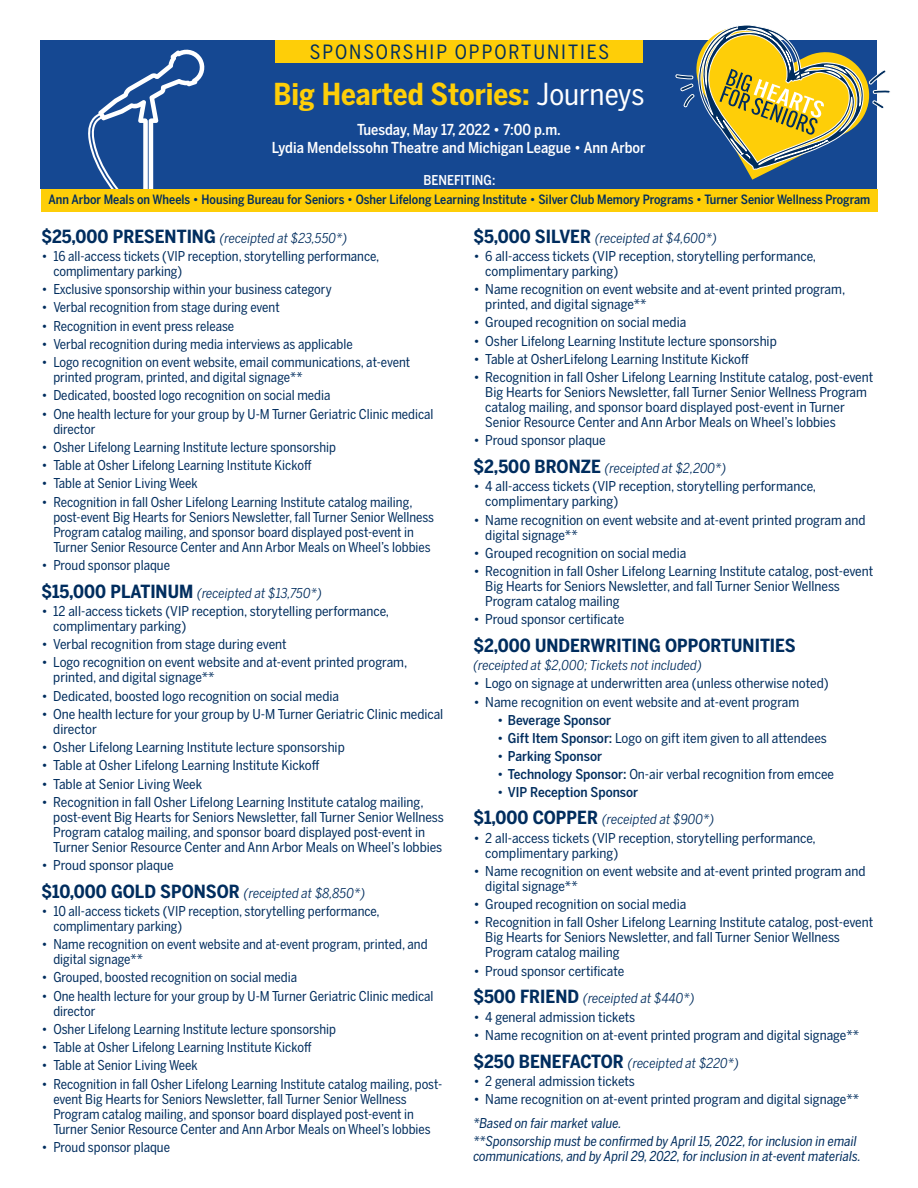
<style>
.page{position:relative;width:918px;height:1188px;background:#fff}
.page>*{position:absolute;margin:0;border:0;box-sizing:border-box;transform-origin:0 0}
.t1{font:700 30px "Benton Sans Cond";color:#fece08}
.t2{font:19.5px "Benton Sans Cond Regluar";letter-spacing:.1em;color:#002d5e}
.t3{font:700 18px "Benton Sans Cond";color:#002d5e}
.t4{font:500 15px/18px "Benton Sans Cond";color:#fff;text-align:center}
.t5{font:13.5px/15px "Benton Sans Cond Regluar";color:#002d5e}
.t6{font:italic 13.5px "Benton Sans Cond";color:#002d5e}
.t7{font:italic 13.5px/15px "Benton Sans Cond";color:#002d5e}
.t8{font:500 13.5px "Benton Sans Cond";color:#002d5e}
.t9{font:500 13.5px "Benton Sans Cond";color:#fff}
.t10{font:500 12.75px "Benton Sans Cond";color:#002d5e}
.s1{font-weight:400;color:#fff}
.s2{font-weight:700;font-style:normal;font-size:18px}
.s3{font-family:"Benton Sans Cond Regluar";font-weight:400}
.s4{font-family:"Benton Sans Cond";font-weight:500}
</style>
<div class="page">
<div style="left:40px;top:40px;width:838px;height:149px;background:#154892"></div>
<div style="left:276px;top:40px;width:367px;height:23px;background:#fece08"></div>
<svg style="left:88px;top:48px;width:188px;height:141px"></svg>
<div style="left:41px;top:189px;width:836px;height:23px;background:#fece08"></div>
<svg style="left:675px;top:25px;width:215px;height:155px"></svg>
<p class="t2" style="left:310px;top:40px;width:301px">SPONSORSHIP OPPORTUNITIES</p>
<p class="t1" style="left:273px;top:77px;width:373px">Big Hearted Stories: <span class="s1">Journeys</span></p>
<p class="t4" style="left:272px;top:121px;width:375px">Tuesday, May 17, 2022 • 7:00 p.m.<br>Lydia Mendelssohn Theatre and Michigan League • Ann Arbor</p>
<p class="t9" style="left:423px;top:172px;width:73px">BENEFITING:</p>
<p class="t10" style="left:48px;top:192px;width:823px">Ann Arbor Meals on Wheels • Housing Bureau for Seniors • Osher Lifelong Learning Institute • Silver Club Memory Programs • Turner Senior Wellness Program</p>
<p class="t6" style="left:41px;top:230px;width:308px"><span class="s2">$25,000 PRESENTING</span> (receipted at $23,550*)</p>
<p class="t5" style="left:53px;top:249px;width:328px;text-indent:-12px">• 16 all-access tickets (VIP reception, storytelling performance, complimentary parking)</p>
<p class="t5" style="left:41px;top:282px;width:292px">• Exclusive sponsorship within your business category</p>
<p class="t5" style="left:41px;top:300px;width:240px">• Verbal recognition from stage during event</p>
<p class="t5" style="left:41px;top:319px;width:194px">• Recognition in event press release</p>
<p class="t5" style="left:41px;top:337px;width:313px">• Verbal recognition during media interviews as applicable</p>
<p class="t5" style="left:53px;top:355px;width:358px;text-indent:-12px">• Logo recognition on event website, email communications, at-event printed program, printed, and digital signage**</p>
<p class="t5" style="left:41px;top:388px;width:291px">• Dedicated, boosted logo recognition on social media</p>
<p class="t5" style="left:53px;top:406px;width:382px;text-indent:-12px">• One health lecture for your group by U-M Turner Geriatric Clinic medical director</p>
<p class="t5" style="left:41px;top:440px;width:296px">• Osher Lifelong Learning Institute lecture sponsorship</p>
<p class="t5" style="left:41px;top:458px;width:272px">• Table at Osher Lifelong Learning Institute Kickoff</p>
<p class="t5" style="left:41px;top:476px;width:158px">• Table at Senior Living Week</p>
<p class="t5" style="left:53px;top:494px;width:382px;text-indent:-12px">• Recognition in fall Osher Lifelong Learning Institute catalog mailing, post-event Big Hearts for Seniors Newsletter, fall Turner Senior Wellness Program catalog mailing, and sponsor board displayed post-event in Turner Senior Resource Center and Ann Arbor Meals on Wheel’s lobbies</p>
<p class="t5" style="left:41px;top:558px;width:130px">• Proud sponsor plaque</p>
<p class="t6" style="left:41px;top:585px;width:282px"><span class="s2">$15,000 PLATINUM</span> (receipted at $13,750*)</p>
<p class="t5" style="left:53px;top:604px;width:337px;text-indent:-12px">• 12 all-access tickets (VIP reception, storytelling performance, complimentary parking)</p>
<p class="t5" style="left:41px;top:637px;width:247px">• Verbal recognition from stage during event</p>
<p class="t5" style="left:53px;top:655px;width:356px;text-indent:-12px">• Logo recognition on event website and at-event printed program, printed, and digital signage**</p>
<p class="t5" style="left:41px;top:688px;width:299px">• Dedicated, boosted logo recognition on social media</p>
<p class="t5" style="left:53px;top:707px;width:392px;text-indent:-12px">• One health lecture for your group by U-M Turner Geriatric Clinic medical director</p>
<p class="t5" style="left:41px;top:740px;width:305px">• Osher Lifelong Learning Institute lecture sponsorship</p>
<p class="t5" style="left:41px;top:758px;width:280px">• Table at Osher Lifelong Learning Institute Kickoff</p>
<p class="t5" style="left:41px;top:776px;width:162px">• Table at Senior Living Week</p>
<p class="t5" style="left:53px;top:795px;width:392px;text-indent:-12px">• Recognition in fall Osher Lifelong Learning Institute catalog mailing, post-event Big Hearts for Seniors Newsletter, fall Turner Senior Wellness Program catalog mailing, and sponsor board displayed post-event in Turner Senior Resource Center and Ann Arbor Meals on Wheel’s lobbies</p>
<p class="t5" style="left:41px;top:858px;width:134px">• Proud sponsor plaque</p>
<p class="t6" style="left:41px;top:885px;width:325px"><span class="s2">$10,000 GOLD SPONSOR</span> (receipted at $8,850*)</p>
<p class="t5" style="left:53px;top:904px;width:328px;text-indent:-12px">• 10 all-access tickets (VIP reception, storytelling performance, complimentary parking)</p>
<p class="t5" style="left:53px;top:937px;width:376px;text-indent:-12px">• Name recognition on event website and at-event program, printed, and digital signage**</p>
<p class="t5" style="left:41px;top:970px;width:257px">• Grouped, boosted recognition on social media</p>
<p class="t5" style="left:53px;top:989px;width:382px;text-indent:-12px">• One health lecture for your group by U-M Turner Geriatric Clinic medical director</p>
<p class="t5" style="left:41px;top:1022px;width:296px">• Osher Lifelong Learning Institute lecture sponsorship</p>
<p class="t5" style="left:41px;top:1040px;width:272px">• Table at Osher Lifelong Learning Institute Kickoff</p>
<p class="t5" style="left:41px;top:1058px;width:158px">• Table at Senior Living Week</p>
<p class="t5" style="left:53px;top:1077px;width:390px;text-indent:-12px">• Recognition in fall Osher Lifelong Learning Institute catalog mailing, post&shy;event Big Hearts for Seniors Newsletter, fall Turner Senior Wellness Program catalog mailing, and sponsor board displayed post-event in Turner Senior Resource Center and Ann Arbor Meals on Wheel’s lobbies</p>
<p class="t5" style="left:41px;top:1140px;width:130px">• Proud sponsor plaque</p>
<p class="t6" style="left:473px;top:230px;width:245px"><span class="s2">$5,000 SILVER</span> (receipted at $4,600*)</p>
<p class="t5" style="left:485px;top:249px;width:332px;text-indent:-12px">• 6 all-access tickets (VIP reception, storytelling performance, complimentary parking)</p>
<p class="t5" style="left:485px;top:282px;width:362px;text-indent:-12px">• Name recognition on event website and at-event printed program, printed, and digital signage**</p>
<p class="t5" style="left:473px;top:315px;width:214px">• Grouped recognition on social media</p>
<p class="t5" style="left:473px;top:334px;width:305px">• Osher Lifelong Learning Institute lecture sponsorship</p>
<p class="t5" style="left:473px;top:352px;width:277px">• Table at OsherLifelong Learning Institute Kickoff</p>
<p class="t5" style="left:485px;top:370px;width:389px;text-indent:-12px">• Recognition in fall Osher Lifelong Learning Institute catalog, post-event Big Hearts for Seniors Newsletter, fall Turner Senior Wellness Program catalog mailing, and sponsor board displayed post-event in Turner Senior Resource Center and Ann Arbor Meals on Wheel’s lobbies</p>
<p class="t5" style="left:473px;top:433px;width:134px">• Proud sponsor plaque</p>
<p class="t6" style="left:473px;top:460px;width:255px"><span class="s2">$2,500 BRONZE</span> (receipted at $2,200*)</p>
<p class="t5" style="left:485px;top:479px;width:332px;text-indent:-12px">• 4 all-access tickets (VIP reception, storytelling performance, complimentary parking)</p>
<p class="t5" style="left:485px;top:512px;width:382px;text-indent:-12px">• Name recognition on event website and at-event printed program and digital signage**</p>
<p class="t5" style="left:473px;top:546px;width:214px">• Grouped recognition on social media</p>
<p class="t5" style="left:485px;top:564px;width:389px;text-indent:-12px">• Recognition in fall Osher Lifelong Learning Institute catalog, post-event<br>Big Hearts for Seniors Newsletter, and fall Turner Senior Wellness<br>Program catalog mailing</p>
<p class="t5" style="left:473px;top:612px;width:153px">• Proud sponsor certificate</p>
<p class="t3" style="left:473px;top:635px;width:324px">$2,000 UNDERWRITING OPPORTUNITIES</p>
<p class="t6" style="left:473px;top:657px;width:230px">(receipted at $2,000; Tickets not included)</p>
<p class="t5" style="left:473px;top:676px;width:357px">• Logo on signage at underwritten area (unless otherwise noted)</p>
<p class="t5" style="left:473px;top:694px;width:328px">• Name recognition on event website and at-event program</p>
<p class="t8" style="left:497px;top:712px;width:115px"><span class="s3">•</span> Beverage Sponsor</p>
<p class="t5" style="left:497px;top:730px;width:331px">• <span class="s4">Gift Item Sponsor:</span> Logo on gift item given to all attendees</p>
<p class="t8" style="left:497px;top:748px;width:106px"><span class="s3">•</span> Parking Sponsor</p>
<p class="t5" style="left:497px;top:766px;width:338px">• <span class="s4">Technology Sponsor:</span> On-air verbal recognition from emcee</p>
<p class="t8" style="left:497px;top:784px;width:142px"><span class="s3">•</span> VIP Reception Sponsor</p>
<p class="t6" style="left:473px;top:812px;width:242px"><span class="s2">$1,000 COPPER</span> (receipted at $900*)</p>
<p class="t5" style="left:485px;top:830px;width:332px;text-indent:-12px">• 2 all-access tickets (VIP reception, storytelling performance, complimentary parking)</p>
<p class="t5" style="left:485px;top:864px;width:382px;text-indent:-12px">• Name recognition on event website and at-event printed program and digital signage**</p>
<p class="t5" style="left:473px;top:897px;width:214px">• Grouped recognition on social media</p>
<p class="t5" style="left:485px;top:915px;width:389px;text-indent:-12px">• Recognition in fall Osher Lifelong Learning Institute catalog, post-event<br>Big Hearts for Seniors Newsletter, and fall Turner Senior Wellness<br>Program catalog mailing</p>
<p class="t5" style="left:473px;top:963px;width:153px">• Proud sponsor certificate</p>
<p class="t6" style="left:473px;top:991px;width:223px"><span class="s2">$500 FRIEND</span> (receipted at $440*)</p>
<p class="t5" style="left:473px;top:1009px;width:164px">• 4 general admission tickets</p>
<p class="t5" style="left:473px;top:1028px;width:387px">• Name recognition on at-event printed program and digital signage**</p>
<p class="t6" style="left:473px;top:1055px;width:267px"><span class="s2">$250 BENEFACTOR</span> (receipted at $220*)</p>
<p class="t5" style="left:473px;top:1074px;width:163px">• 2 general admission tickets</p>
<p class="t5" style="left:473px;top:1092px;width:387px">• Name recognition on at-event printed program and digital signage**</p>
<p class="t7" style="left:473px;top:1115px;width:150px">*Based on fair market value.</p>
<p class="t7" style="left:473px;top:1134px;width:389px">**Sponsorship must be confirmed by April 15, 2022, for inclusion in email communications, and by April 29, 2022, for inclusion in at-event materials.</p>
</div>
